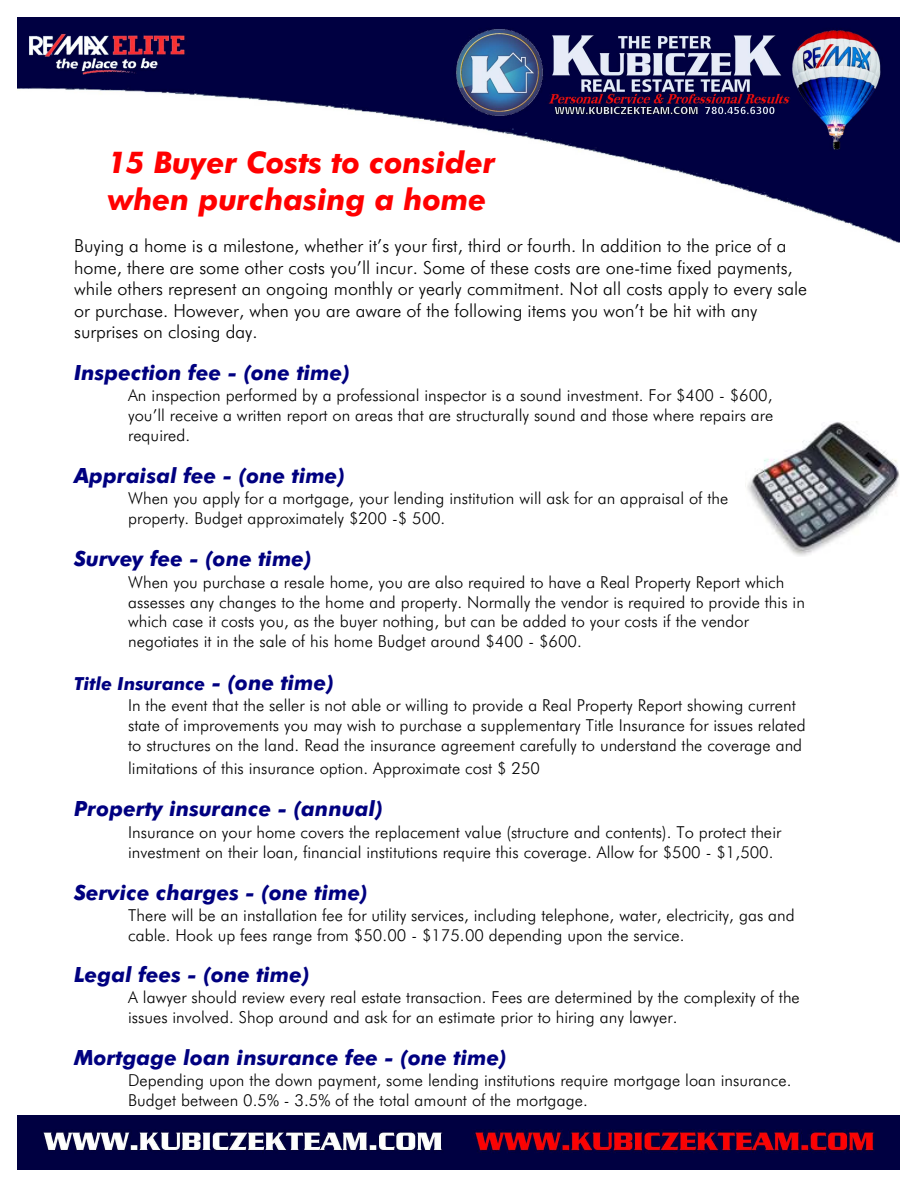
<style>
.page{position:relative;width:918px;height:1188px;background:#fff}
.page>*{position:absolute;margin:0;border:0;box-sizing:border-box;transform-origin:0 0}
.t1{font:italic 700 30px/36.3px "Futura BT";color:#f00}
.t2{font:italic 700 21px "Futura BT";letter-spacing:.005em;color:#000080}
.t3{font:300 18px/21.6px "Futura BT";color:#000}
.t4{font:italic 700 18px "Futura BT";color:#000080}
.t5{font:300 16.5px/20px "Futura BT";color:#000}
.s1{font-size:21px}
</style>
<div class="page">
<img style="left:18px;top:18px;width:882px;height:225px">
<img style="left:18px;top:1116px;width:882px;height:54px">
<img style="left:747px;top:421px;width:153px;height:135px">
<h1 class="t1" style="left:108px;top:147px;width:389px">15 Buyer Costs to consider when purchasing a home</h1>
<p class="t3" style="left:74px;top:237px;width:735px">Buying a home is a milestone, whether it’s your first, third or fourth. In addition to the price of a home, there are some other costs you’ll incur. Some of these costs are one-time fixed payments, while others represent an ongoing monthly or yearly commitment. Not all costs apply to every sale or purchase. However, when you are aware of the following items you won’t be hit with any surprises on closing day.</p>
<p class="t2" style="left:74px;top:364px;width:277px">Inspection fee - (one time)</p>
<p class="t5" style="left:128px;top:387px;width:647px;text-align:justify">An inspection performed by a professional inspector is a sound investment. For $400 - $600, you’ll receive a written report on areas that are structurally sound and those where repairs are required.</p>
<p class="t2" style="left:74px;top:467px;width:272px">Appraisal fee - (one time)</p>
<p class="t5" style="left:128px;top:490px;width:602px">When you apply for a mortgage, your lending institution will ask for an appraisal of the property. Budget approximately $200 -$ 500.</p>
<p class="t2" style="left:74px;top:551px;width:239px">Survey fee - (one time)</p>
<p class="t5" style="left:128px;top:573px;width:678px">When you purchase a resale home, you are also required to have a Real Property Report which assesses any changes to the home and property. Normally the vendor is required to provide this in which case it costs you, as the buyer nothing, but can be added to your costs if the vendor negotiates it in the sale of his home Budget around $400 - $600.</p>
<p class="t4" style="left:74px;top:676px;width:261px">Title Insurance <span class="s1">- (one time)</span></p>
<p class="t5" style="left:128px;top:697px;width:679px">In the event that the seller is not able or willing to provide a Real Property Report showing current state of improvements you may wish to purchase a supplementary Title Insurance for issues related to structures on the land. Read the insurance agreement carefully to understand the coverage and</p>
<p class="t5" style="left:128px;top:760px;width:413px">limitations of this insurance option. Approximate cost $ 250</p>
<p class="t2" style="left:74px;top:801px;width:310px">Property insurance - (annual)</p>
<p class="t5" style="left:128px;top:823px;width:655px">Insurance on your home covers the replacement value (structure and contents). To protect their investment on their loan, financial institutions require this coverage. Allow for $500 - $1,500.</p>
<p class="t2" style="left:74px;top:884px;width:295px">Service charges - (one time)</p>
<p class="t5" style="left:128px;top:906px;width:668px">There will be an installation fee for utility services, including telephone, water, electricity, gas and cable. Hook up fees range from $50.00 - $175.00 depending upon the service.</p>
<p class="t2" style="left:74px;top:966px;width:237px">Legal fees - (one time)</p>
<p class="t5" style="left:128px;top:989px;width:673px">A lawyer should review every real estate transaction. Fees are determined by the complexity of the issues involved. Shop around and ask for an estimate prior to hiring any lawyer.</p>
<p class="t2" style="left:74px;top:1049px;width:434px">Mortgage loan insurance fee - (one time)</p>
<p class="t5" style="left:128px;top:1072px;width:665px">Depending upon the down payment, some lending institutions require mortgage loan insurance.<br>Budget between 0.5% - 3.5% of the total amount of the mortgage.</p>
</div>
